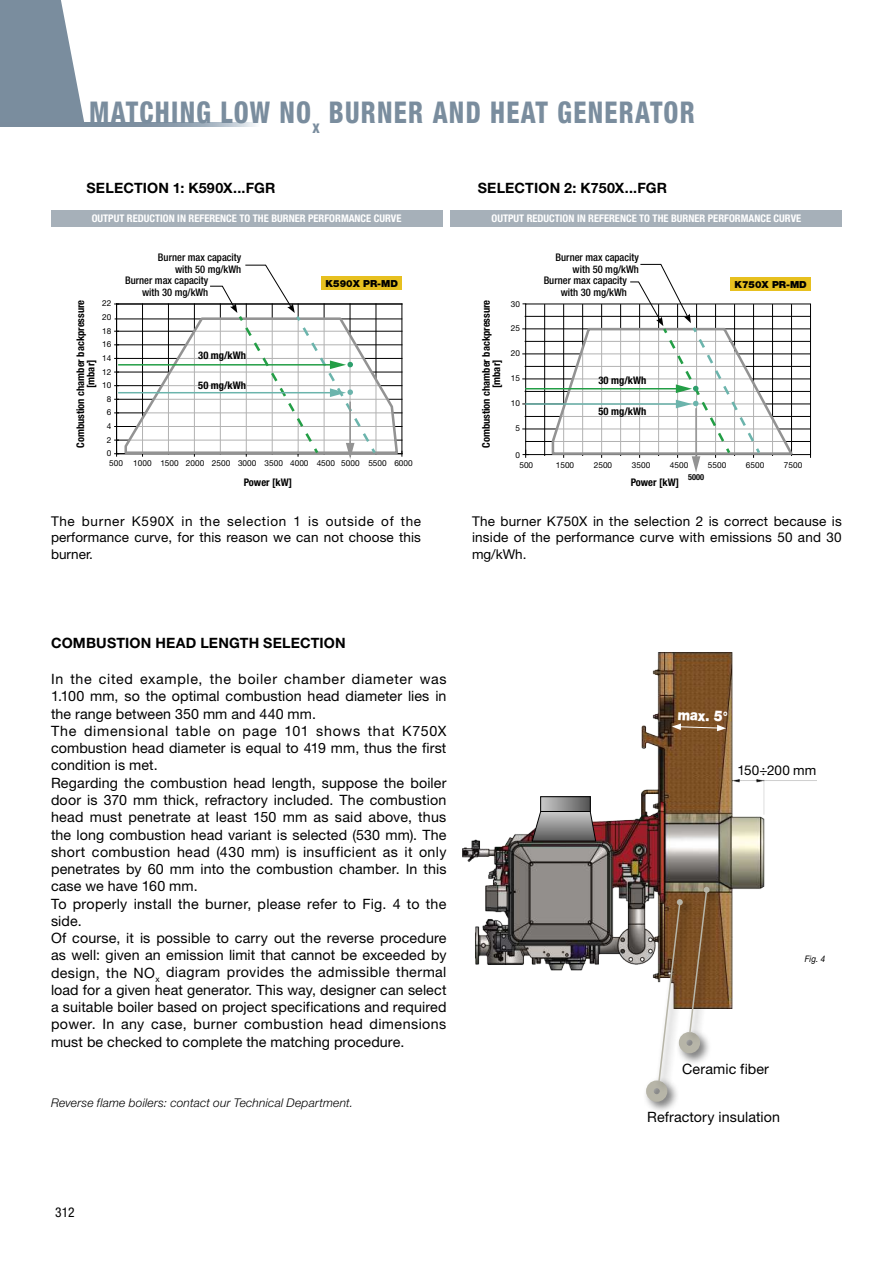
<style>
.page{position:relative;width:893px;height:1263px;background:#fff}
.page>*{position:absolute;margin:0;border:0;box-sizing:border-box;transform-origin:0 0}
.t1{font:800 condensed 30px "Helvetica Neue LT Std";letter-spacing:.05em;color:#7a8d9e;scale:.87 1}
.t2{font:900 15px "Helvetica Neue LT Std";color:#fff;scale:.87 1}
.t3{font:14.25px/17.2px "Helvetica Neue LT Std";letter-spacing:.01em;color:#000}
.t4{font:700 14.25px "Helvetica Neue LT Std";letter-spacing:.01em;color:#000}
.t5{font:13.5px/16.5px "Helvetica Neue LT Std";letter-spacing:.01em;color:#000;text-align:justify}
.t6{font:condensed 13.5px "Helvetica Neue LT Std";color:#000}
.t7{font:italic 300 12px "Helvetica Neue LT Std";letter-spacing:.015em;color:#000}
.t8{font:700 condensed 10.5px/10.5px "Helvetica Neue LT Std";color:#000;text-align:center}
.t9{font:500 condensed 10.5px/12px "Helvetica Neue LT Std";color:#000;text-align:right}
.t10{font:700 condensed 10.5px "Helvetica Neue LT Std";color:#fff}
.t11{font:900 9.75px "Helvetica Neue LT Std";color:#000}
.t12{font:italic 9px "Helvetica Neue LT Std";color:#000;scale:.9 1}
.t13{font:8.25px "Helvetica Neue LT Std";color:#000}
.t14{font:700 condensed 8.25px "Helvetica Neue LT Std";color:#000}
</style>
<div class="page">
<svg style="left:0;top:0;width:85px;height:123px;background:#8d9dac"></svg>
<svg style="left:0;top:123px;width:256px;height:4px"></svg>
<hr style="left:523px;top:429px;width:287px;height:1px;background:#000">
<hr style="left:523px;top:379px;width:287px;height:1px;background:#000">
<hr style="left:523px;top:329px;width:287px;height:1px;background:#000">
<hr style="left:523px;top:404px;width:287px;height:1px;background:#000">
<hr style="left:523px;top:354px;width:287px;height:1px;background:#000">
<hr style="left:544px;top:305px;width:1px;height:150px;background:#000">
<svg style="left:523px;top:450px;width:5px;height:7px"></svg>
<hr style="left:525px;top:416px;width:285px;height:1px;background:#000">
<hr style="left:525px;top:366px;width:285px;height:1px;background:#000">
<hr style="left:525px;top:316px;width:285px;height:1px;background:#000">
<hr style="left:526px;top:441px;width:284px;height:1px;background:#000">
<hr style="left:525px;top:391px;width:285px;height:1px;background:#000">
<hr style="left:525px;top:341px;width:285px;height:1px;background:#000">
<div style="left:730px;top:277px;width:81px;height:14px;background:#e7c01f"></div>
<hr style="left:525px;top:403px;width:154px;height:2px;background:#6bb4ac">
<hr style="left:525px;top:388px;width:154px;height:1px;background:#239e46">
<svg style="left:115px;top:265px;width:288px;height:194px"></svg>
<svg style="left:550px;top:264px;width:245px;height:208px"></svg>
<div style="left:51px;top:211px;width:391px;height:16px;background:#a6b0b9"></div>
<div style="left:451px;top:211px;width:391px;height:16px;background:#a6b0b9"></div>
<img style="left:462px;top:652px;width:354px;height:357px">
<svg style="left:532px;top:811px;width:64px;height:31px;background:#8c898a"></svg>
<svg style="left:542px;top:798px;width:46px;height:12px"></svg>
<div style="left:540px;top:796px;width:50px;height:16px;border:1px solid #000"></div>
<div style="left:643px;top:1077px;width:36px;height:37px;background:#000;opacity:.6"></div>
<div style="left:646px;top:1080px;width:21px;height:22px;border:8px solid #b7b5a8;border-radius:50%"></div>
<div style="left:655px;top:896px;width:40px;height:197px;background:#000;opacity:.6"></div>
<div style="left:686px;top:883px;width:36px;height:161px;background:#000;opacity:.6"></div>
<svg style="left:657px;top:887px;width:53px;height:196px"></svg>
<svg style="left:672px;top:723px;width:54px;height:8px"></svg>
<h1 class="t1" style="left:89px;top:94px;width:697px">MATCHING LOW NO<sub>x</sub> BURNER AND HEAT GENERATOR</h1>
<p class="t4" style="left:86px;top:179px;width:190px">SELECTION 1: K590X...FGR</p>
<p class="t4" style="left:478px;top:179px;width:191px">SELECTION 2: K750X...FGR</p>
<p class="t10" style="left:92px;top:212px;width:311px">OUTPUT REDUCTION IN REFERENCE TO THE BURNER PERFORMANCE CURVE</p>
<p class="t10" style="left:491px;top:212px;width:311px">OUTPUT REDUCTION IN REFERENCE TO THE BURNER PERFORMANCE CURVE</p>
<p class="t9" style="left:158px;top:251px;width:85px">Burner max capacity with 50 mg/kWh</p>
<p class="t9" style="left:556px;top:251px;width:85px">Burner max capacity with 50 mg/kWh</p>
<p class="t9" style="left:125px;top:274px;width:85px">Burner max capacity with 30 mg/kWh</p>
<p class="t9" style="left:544px;top:274px;width:85px">Burner max capacity with 30 mg/kWh</p>
<p class="t11" style="left:326px;top:277px;width:74px">K590X PR-MD</p>
<p class="t11" style="left:734px;top:279px;width:74px">K750X PR-MD</p>
<p class="t8" style="left:75px;top:448px;width:150px;rotate:-90deg">Combustion chamber backpressure [mbar]</p>
<p class="t8" style="left:481px;top:448px;width:150px;rotate:-90deg">Combustion chamber backpressure [mbar]</p>
<p class="t13" style="left:102px;top:299px;width:11px">22</p>
<p class="t13" style="left:511px;top:299px;width:11px">30</p>
<p class="t13" style="left:511px;top:323px;width:11px">25</p>
<p class="t13" style="left:102px;top:312px;width:11px">20</p>
<p class="t13" style="left:102px;top:326px;width:11px">18</p>
<p class="t13" style="left:102px;top:339px;width:11px">16</p>
<p class="t13" style="left:511px;top:348px;width:11px">20</p>
<p class="t8" style="left:198px;top:350px;width:49px">30 mg/kWh</p>
<p class="t13" style="left:102px;top:353px;width:11px">14</p>
<p class="t13" style="left:102px;top:367px;width:11px">12</p>
<p class="t13" style="left:511px;top:373px;width:11px">15</p>
<p class="t8" style="left:599px;top:375px;width:49px">30 mg/kWh</p>
<p class="t8" style="left:198px;top:380px;width:49px">50 mg/kWh</p>
<p class="t13" style="left:102px;top:380px;width:11px">10</p>
<p class="t13" style="left:107px;top:394px;width:6px">8</p>
<p class="t13" style="left:511px;top:398px;width:11px">10</p>
<p class="t8" style="left:599px;top:405px;width:49px">50 mg/kWh</p>
<p class="t13" style="left:107px;top:407px;width:6px">6</p>
<p class="t13" style="left:107px;top:421px;width:6px">4</p>
<p class="t13" style="left:516px;top:423px;width:6px">5</p>
<p class="t13" style="left:107px;top:435px;width:6px">2</p>
<p class="t13" style="left:107px;top:448px;width:6px">0</p>
<p class="t13" style="left:516px;top:450px;width:6px">0</p>
<p class="t13" style="left:109px;top:458px;width:15px">500</p>
<p class="t13" style="left:160px;top:458px;width:20px">1500</p>
<p class="t13" style="left:212px;top:458px;width:20px">2500</p>
<p class="t13" style="left:265px;top:458px;width:20px">3500</p>
<p class="t13" style="left:317px;top:458px;width:20px">4500</p>
<p class="t13" style="left:368px;top:458px;width:20px">5500</p>
<p class="t13" style="left:133px;top:458px;width:20px">1000</p>
<p class="t13" style="left:186px;top:458px;width:20px">2000</p>
<p class="t13" style="left:238px;top:458px;width:20px">3000</p>
<p class="t13" style="left:290px;top:458px;width:20px">4000</p>
<p class="t13" style="left:341px;top:458px;width:20px">5000</p>
<p class="t13" style="left:394px;top:458px;width:20px">6000</p>
<p class="t13" style="left:519px;top:460px;width:15px">500</p>
<p class="t13" style="left:556px;top:460px;width:20px">1500</p>
<p class="t13" style="left:594px;top:460px;width:20px">2500</p>
<p class="t13" style="left:632px;top:460px;width:20px">3500</p>
<p class="t13" style="left:670px;top:460px;width:20px">4500</p>
<p class="t13" style="left:708px;top:460px;width:20px">5500</p>
<p class="t13" style="left:746px;top:460px;width:20px">6500</p>
<p class="t8" style="left:244px;top:477px;width:50px">Power [kW]</p>
<p class="t8" style="left:631px;top:477px;width:50px">Power [kW]</p>
<p class="t14" style="left:688px;top:472px;width:17px">5000</p>
<p class="t13" style="left:784px;top:460px;width:20px">7500</p>
<p class="t5" style="left:51px;top:512px;width:372px">The burner K590X in the selection 1 is outside of the performance curve, for this reason we can not choose this burner.</p>
<p class="t5" style="left:472px;top:512px;width:371px">The burner K750X in the selection 2 is correct because is inside of the performance curve with emissions 50 and 30 mg/kWh.</p>
<p class="t4" style="left:51px;top:634px;width:296px">COMBUSTION HEAD LENGTH SELECTION</p>
<p class="t3" style="left:51px;top:670px;width:397px">In the cited example, the boiler chamber diameter was 1.100 mm, so the optimal combustion head diameter lies in the range between 350 mm and 440 mm.<br>The dimensional table on page 101 shows that K750X combustion head diameter is equal to 419 mm, thus the first condition is met.<br>Regarding the combustion head length, suppose the boiler door is 370 mm thick, refractory included. The combustion head must penetrate at least 150 mm as said above, thus the long combustion head variant is selected (530 mm). The short combustion head (430 mm) is insufficient as it only penetrates by 60 mm into the combustion chamber. In this case we have 160 mm.<br>To properly install the burner, please refer to Fig. 4 to the side.<br>Of course, it is possible to carry out the reverse procedure as well: given an emission limit that cannot be exceeded by design, the NO<sub>x</sub> diagram provides the admissible thermal load for a given heat generator. This way, designer can select a suitable boiler based on project specifications and required power. In any case, burner combustion head dimensions must be checked to complete the matching procedure.</p>
<p class="t7" style="left:51px;top:1096px;width:303px">Reverse flame boilers: contact our Technical Department.</p>
<p class="t6" style="left:55px;top:1204px;width:21px">312</p>
<p class="t2" style="left:678px;top:705px;width:59px;rotate:3deg">max. 5°</p>
<p class="t5" style="left:737px;top:761px;width:81px">150÷200 mm</p>
<p class="t12" style="left:805px;top:953px;width:24px">Fig. 4</p>
<p class="t3" style="left:682px;top:1060px;width:88px">Ceramic fiber</p>
<p class="t3" style="left:647px;top:1108px;width:134px">Refractory insulation</p>
</div>
